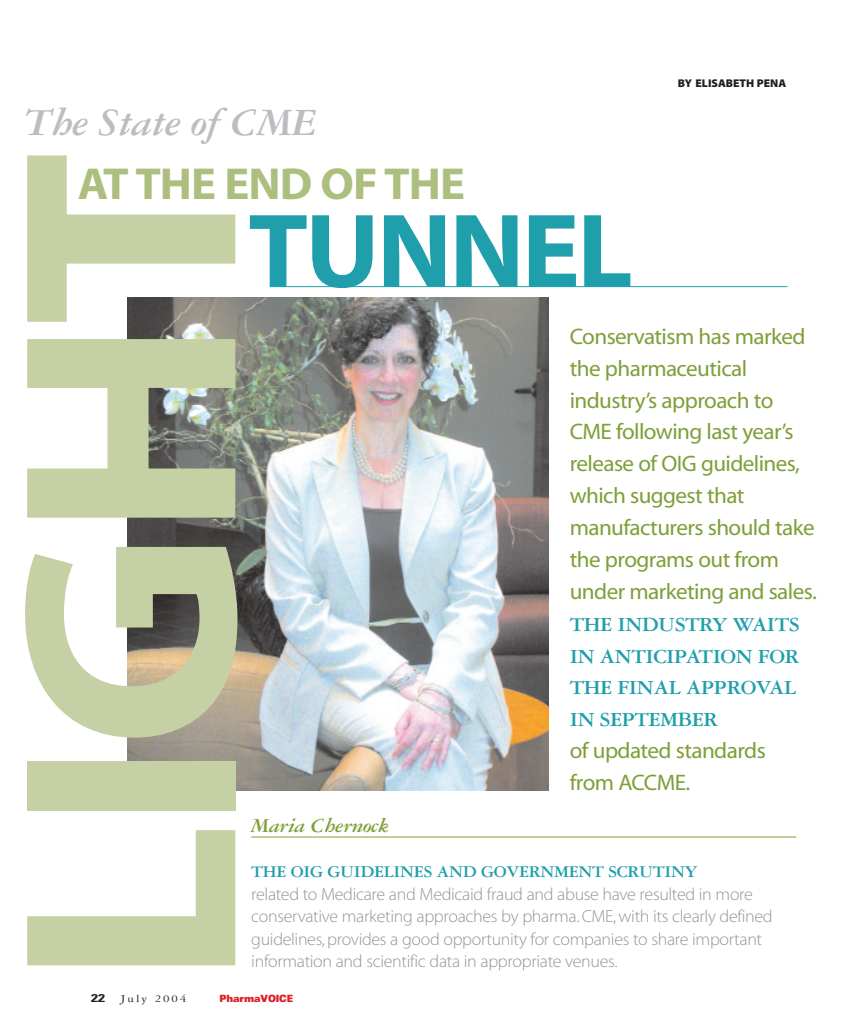
<style>
.page{position:relative;width:855px;height:1035px;background:#fff}
.page>*{position:absolute;margin:0;border:0;box-sizing:border-box;transform-origin:0 0}
.t1{font:308.75px "Myriad MM 700 600";letter-spacing:-.03em;color:#c5d1a5;scale:1.04 1}
.t2{font:106.25px "Myriad MM 700 600";letter-spacing:-.03em;color:#1f9fab}
.t3{font:45px "Myriad MM 700 600";letter-spacing:-.02em;color:#acbf7f;scale:1.04 1}
.t4{font:italic 700 41.25px "Garamond Three";letter-spacing:-.025em;color:#bcbdc0}
.t5{font:22.5px/31.9px "Myriad MM 400 600";letter-spacing:-.025em;color:#809f3a}
.t6{font:700 21.25px/31.9px "Garamond Three";letter-spacing:-.025em;color:#1f9fab}
.t7{font:italic 700 21.25px "Garamond Three";letter-spacing:-.02em;color:#809f3a}
.t8{font:17.5px/22.5px "Myriad MM 215 600";letter-spacing:-.02em;color:#939598}
.t9{font:700 17.5px "Garamond Three";letter-spacing:-.02em;color:#1f9fab}
.t10{font:11.25px "Myriad MM 830 600";color:#231f20}
.t11{font:11.25px "Garamond Three";letter-spacing:.15em;color:#231f20;scale:1.15 1}
.t12{font:700 condensed 11.25px "Univers";color:#231f20;scale:1.4 1}
.t13{font:900 expanded 10px "Univers";letter-spacing:-.015em;color:#da2128;scale:.75 1}
</style>
<div class="page">
<img style="left:128px;top:298px;width:420px;height:493px">
<hr style="left:251px;top:837px;width:545px;height:1px;background:#809f3a">
<hr style="left:270px;top:286px;width:518px;height:1px;background:#1f9fab">
<h3 class="t4" style="left:25px;top:108px;width:294px">The State of CME</h3>
<p class="t10" style="left:678px;top:78px;width:110px">BY ELISABETH PENA</p>
<h1 class="t1" style="left:14px;top:987px;width:805px;rotate:-90deg">LIGHT</h1>
<h3 class="t3" style="left:78px;top:167px;width:374px">AT THE END OF THE</h3>
<h2 class="t2" style="left:248px;top:211px;width:386px">TUNNEL</h2>
<p class="t5" style="left:570px;top:322px;width:249px">Conservatism has marked the pharmaceutical industry’s approach to<br>CME following last year’s release of OIG guidelines, which suggest that manufacturers should take the programs out from under marketing and sales.</p>
<p class="t6" style="left:570px;top:610px;width:232px">THE INDUSTRY WAITS<br>IN ANTICIPATION FOR<br>THE FINAL APPROVAL<br>IN SEPTEMBER</p>
<p class="t5" style="left:570px;top:737px;width:198px">of updated standards from ACCME.</p>
<p class="t7" style="left:251px;top:818px;width:139px">Maria Chernock</p>
<p class="t9" style="left:251px;top:866px;width:448px">THE OIG GUIDELINES AND GOVERNMENT SCRUTINY</p>
<p class="t8" style="left:251px;top:884px;width:523px">related to Medicare and Medicaid fraud and abuse have resulted in more conservative marketing approaches by pharma. CME, with its clearly defined guidelines, provides a good opportunity for companies to share important information and scientific data in appropriate venues.</p>
<p class="t12" style="left:91px;top:994px;width:11px">22</p>
<p class="t11" style="left:121px;top:994px;width:59px">July 2004</p>
<p class="t13" style="left:220px;top:995px;width:99px">PharmaVOICE</p>
</div>
